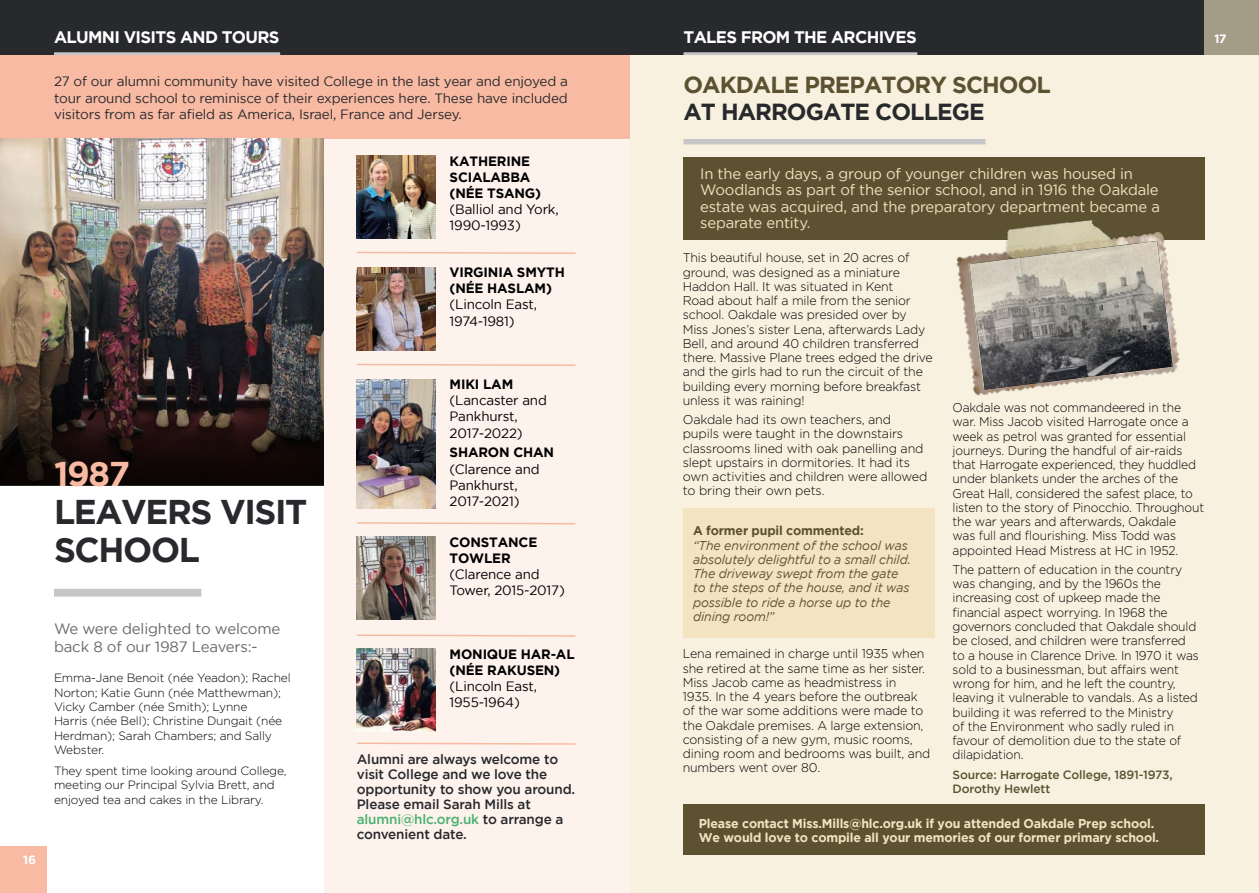
<style>
.page{position:relative;width:1259px;height:893px;background:#fff}
.page>*{position:absolute;margin:0;border:0;box-sizing:border-box;transform-origin:0 0}
.t1{font:700 34.35px/38.1px "Gotham";letter-spacing:-.04em;color:#27292d}
.t2{font:700 34.35px "Gotham";color:#f8baa2}
.t3{font:700 23.25px "Gotham";letter-spacing:-.04em;color:#5c5232}
.t4{font:700 23.25px "Gotham";letter-spacing:-.04em;color:#27292d}
.t5{font:700 16.65px "Gotham";letter-spacing:-.04em;color:#fff}
.t6{font:15px/16.5px "Gotham";letter-spacing:-.01em;color:#f3e3c0}
.t7{font:15px/18px "Gotham";letter-spacing:-.01em;color:#6c686c}
.t8{font:13.5px/16.5px "Gotham";letter-spacing:-.01em;color:#27292d;text-align:justify}
.t9{font:13.5px/16.2px "Gotham";letter-spacing:-.01em;color:#000}
.t10{font:500 13.5px/15px "Gotham";letter-spacing:-.01em;color:#27292d}
.t11{font:700 13.5px/16.2px "Gotham";letter-spacing:-.01em;color:#000}
.t12{font:300 12.75px/14.2px "Gotham";letter-spacing:-.01em;color:#000;scale:.95 1}
.t13{font:300 12.75px/14.2px "Gotham";letter-spacing:-.01em;color:#000}
.t14{font:italic 12.75px/14.2px "Gotham";letter-spacing:-.01em;color:#5c5232}
.t15{font:700 12.75px/14.2px "Gotham";letter-spacing:-.01em;color:#f3e3c0}
.t16{font:700 12.75px "Gotham";letter-spacing:-.01em;color:#5c5232}
.t17{font:300 12px/14.4px "Gotham";letter-spacing:-.01em;color:#000}
.t18{font:500 12px/14.4px "Gotham";letter-spacing:-.01em;color:#5c5232}
.t19{font:700 12px "Gotham";color:#fff}
.s1{color:#49b170}
</style>
<div class="page">
<div style="left:629px;top:54px;width:630px;height:839px;background:#f9f1e0"></div>
<div style="left:683px;top:157px;width:521px;height:83px;background:#5c5232"></div>
<div style="left:324px;top:54px;width:305px;height:839px;background:#fef2ed"></div>
<div style="left:0;top:54px;width:629px;height:84px;background:#f8baa2"></div>
<div style="left:0;top:0;width:1259px;height:54px;background:#27292d"></div>
<hr style="left:54px;top:52px;width:226px;height:3px;background:#c7c5c7">
<img style="left:0;top:138px;width:324px;height:264px">
<svg style="left:0;top:402px;width:324px;height:84px"></svg>
<div style="left:54px;top:589px;width:147px;height:8px;background:#c7c5c7"></div>
<img style="left:357px;top:156px;width:79px;height:83px">
<img style="left:357px;top:267px;width:79px;height:83px">
<img style="left:357px;top:537px;width:79px;height:83px">
<img style="left:357px;top:649px;width:79px;height:83px">
<img style="left:357px;top:379px;width:79px;height:130px">
<hr style="left:683px;top:52px;width:234px;height:3px;background:#c7c5c7">
<svg style="left:356px;top:251px;width:220px;height:3px"></svg>
<svg style="left:356px;top:363px;width:220px;height:3px"></svg>
<svg style="left:356px;top:522px;width:220px;height:3px"></svg>
<svg style="left:356px;top:634px;width:220px;height:3px"></svg>
<svg style="left:356px;top:742px;width:220px;height:3px"></svg>
<div style="left:683px;top:139px;width:302px;height:5px;background:#c7c5c7"></div>
<div style="left:683px;top:804px;width:522px;height:51px;background:#5c5232"></div>
<div style="left:683px;top:508px;width:251px;height:130px;background:#f3e3c0"></div>
<img style="left:956px;top:220px;width:224px;height:176px">
<img style="left:969px;top:241px;width:203px;height:149px">
<div style="left:0;top:846px;width:47px;height:47px;background:#f8baa2"></div>
<div style="left:1204px;top:0;width:55px;height:54px;background:#a49c87"></div>
<h3 class="t5" style="left:54px;top:27px;width:227px">ALUMNI VISITS AND TOURS</h3>
<p class="t8" style="left:54px;top:73px;width:515px">27 of our alumni community have visited College in the last year and enjoyed a tour around school to reminisce of their experiences here. These have included visitors from as far afield as America, Israel, France and Jersey.</p>
<p class="t11" style="left:449px;top:152px;width:93px">KATHERINE<br>SCIALABBA (NÉE TSANG)</p>
<p class="t9" style="left:449px;top:201px;width:111px">(Balliol and York,<br>1990-1993)</p>
<p class="t11" style="left:449px;top:264px;width:117px">VIRGINIA SMYTH (NÉE HASLAM)</p>
<p class="t9" style="left:449px;top:296px;width:89px">(Lincoln East,<br>1974-1981)</p>
<h1 class="t2" style="left:54px;top:454px;width:77px">1987</h1>
<h1 class="t1" style="left:54px;top:492px;width:255px">LEAVERS VISIT<br>SCHOOL</h1>
<p class="t7" style="left:54px;top:619px;width:228px">We were delighted to welcome back 8 of our 1987 Leavers:-</p>
<p class="t17" style="left:54px;top:670px;width:238px">Emma-Jane Benoit (née Yeadon); Rachel<br>Norton; Katie Gunn (née Matthewman);<br>Vicky Camber (née Smith); Lynne<br>Harris (née Bell); Christine Dungait (née<br>Herdman); Sarah Chambers; and Sally<br>Webster.</p>
<p class="t17" style="left:54px;top:763px;width:234px">They spent time looking around College, meeting our Principal Sylvia Brett, and enjoyed tea and cakes in the Library.</p>
<p class="t19" style="left:23px;top:852px;width:14px">16</p>
<p class="t11" style="left:449px;top:376px;width:65px">MIKI LAM</p>
<p class="t9" style="left:449px;top:392px;width:99px">(Lancaster and<br>Pankhurst,<br>2017-2022)</p>
<p class="t11" style="left:449px;top:444px;width:106px">SHARON CHAN</p>
<p class="t9" style="left:449px;top:460px;width:92px">(Clarence and<br>Pankhurst,<br>2017-2021)</p>
<p class="t11" style="left:449px;top:534px;width:89px">CONSTANCE<br>TOWLER</p>
<p class="t9" style="left:449px;top:566px;width:117px">(Clarence and<br>Tower, 2015-2017)</p>
<p class="t11" style="left:449px;top:645px;width:127px">MONIQUE HAR-AL (NÉE RAKUSEN)</p>
<p class="t9" style="left:449px;top:678px;width:89px">(Lincoln East,<br>1955-1964)</p>
<p class="t10" style="left:357px;top:751px;width:220px">Alumni are always welcome to visit College and we love the opportunity to show you around.<br>Please email Sarah Mills at <span class="s1">alumni@hlc.org.uk</span> to arrange a convenient date.</p>
<h3 class="t5" style="left:683px;top:27px;width:235px">TALES FROM THE ARCHIVES</h3>
<h2 class="t3" style="left:683px;top:72px;width:369px">OAKDALE PREPATORY SCHOOL</h2>
<h2 class="t4" style="left:683px;top:99px;width:302px">AT HARROGATE COLLEGE</h2>
<p class="t19" style="left:1214px;top:32px;width:14px">17</p>
<p class="t6" style="left:700px;top:165px;width:461px">In the early days, a group of younger children was housed in Woodlands as part of the senior school, and in 1916 the Oakdale estate was acquired, and the preparatory department became a separate entity.</p>
<p class="t13" style="left:683px;top:250px;width:251px">This beautiful house, set in 20 acres of ground, was designed as a miniature Haddon Hall. It was situated in Kent<br>Road about half a mile from the senior school. Oakdale was presided over by Miss Jones’s sister Lena, afterwards Lady Bell, and around 40 children transferred there. Massive Plane trees edged the drive and the girls had to run the circuit of the building every morning before breakfast unless it was raining!</p>
<p class="t13" style="left:683px;top:412px;width:246px">Oakdale had its own teachers, and pupils were taught in the downstairs classrooms lined with oak panelling and slept upstairs in dormitories. It had its own activities and children were allowed to bring their own pets.</p>
<p class="t16" style="left:693px;top:523px;width:172px">A former pupil commented:</p>
<p class="t14" style="left:693px;top:538px;width:219px">“The environment of the school was absolutely delightful to a small child.<br>The driveway swept from the gate to the steps of the house, and it was possible to ride a horse up to the dining room!”</p>
<p class="t13" style="left:683px;top:646px;width:249px">Lena remained in charge until 1935 when she retired at the same time as her sister.<br>Miss Jacob came as headmistress in<br>1935. In the 4 years before the outbreak of the war some additions were made to the Oakdale premises. A large extension, consisting of a new gym, music rooms, dining room and bedrooms was built, and numbers went over 80.</p>
<p class="t12" style="left:952px;top:400px;width:266px">Oakdale was not commandeered in the war. Miss Jacob visited Harrogate once a week as petrol was granted for essential journeys. During the handful of air-raids that Harrogate experienced, they huddled under blankets under the arches of the Great Hall, considered the safest place, to listen to the story of Pinocchio. Throughout the war years and afterwards, Oakdale<br>was full and flourishing. Miss Todd was appointed Head Mistress at HC in 1952.</p>
<p class="t12" style="left:952px;top:562px;width:261px">The pattern of education in the country was changing, and by the 1960s the increasing cost of upkeep made the financial aspect worrying. In 1968 the governors concluded that Oakdale should be closed, and children were transferred to a house in Clarence Drive. In 1970 it was sold to a businessman, but affairs went wrong for him, and he left the country, leaving it vulnerable to vandals. As a listed building it was referred to the Ministry<br>of the Environment who sadly ruled in favour of demolition due to the state of dilapidation.</p>
<p class="t18" style="left:952px;top:767px;width:222px">Source: Harrogate College, 1891-1973,<br>Dorothy Hewlett</p>
<p class="t15" style="left:699px;top:816px;width:462px">Please contact Miss.Mills@hlc.org.uk if you attended Oakdale Prep school.<br>We would love to compile all your memories of our former primary school.</p>
</div>
